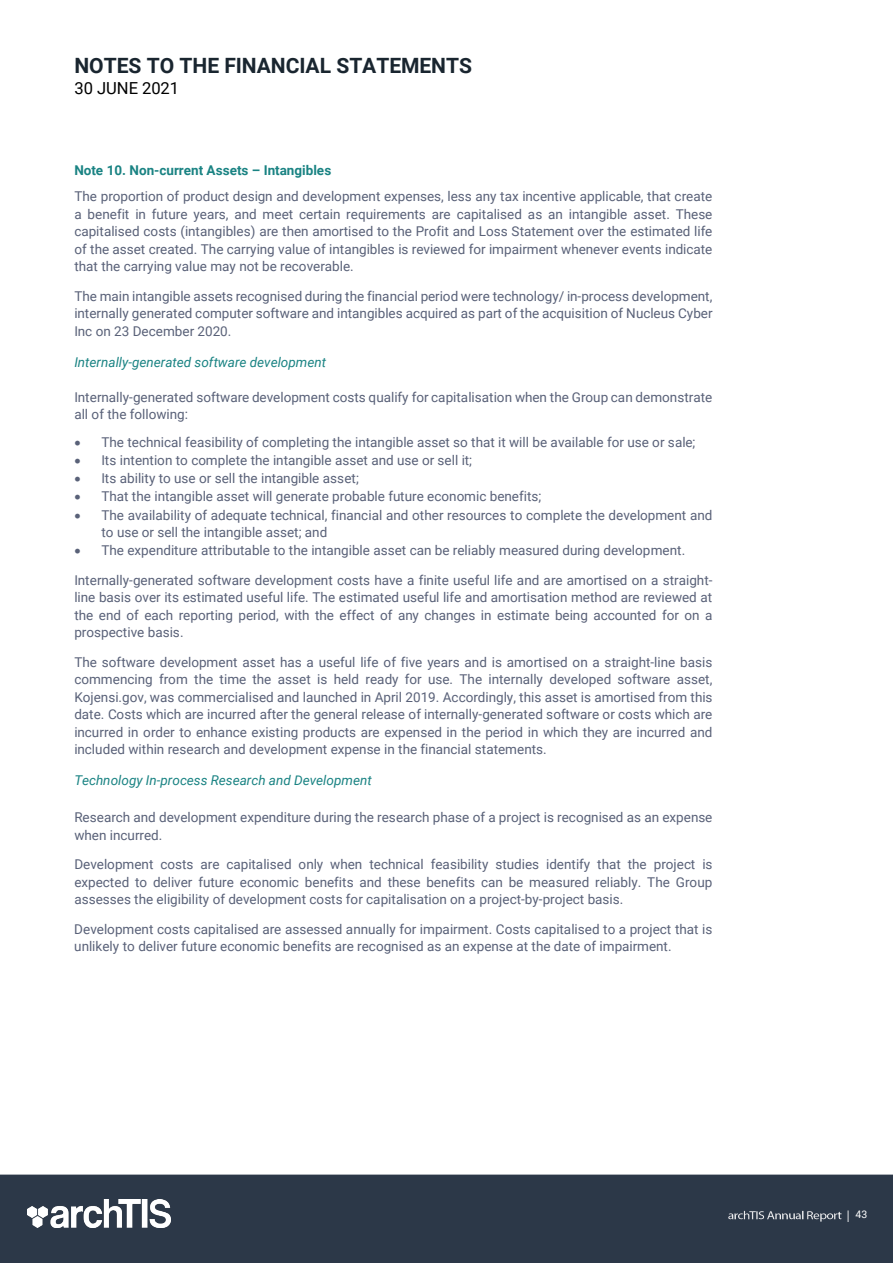
<style>
.page{position:relative;width:893px;height:1263px;background:#fff}
.page>*{position:absolute;margin:0;border:0;box-sizing:border-box;transform-origin:0 0}
.t1{font:700 21px "Roboto";color:#19252f}
.t2{font:16.5px "Roboto";letter-spacing:.005em;color:#000}
.t3{font:13.5px/17.5px "Roboto";color:#596178;text-align:justify}
.t4{font:italic 13.5px "Roboto";color:#1a8383}
.t5{font:700 13.5px "Roboto";color:#1a8383}
.t6{font:10.5px "Roboto";color:#fff}
.s1{font-style:inherit}
</style>
<div class="page">
<div style="left:0;top:1174px;width:893px;height:89px;background:#2c3848"></div>
<img style="left:27px;top:1200px;width:144px;height:28px">
<h1 class="t1" style="left:74px;top:51px;width:399px">NOTES TO THE FINANCIAL STATEMENTS</h1>
<p class="t2" style="left:74px;top:77px;width:106px">30 JUNE 2021</p>
<p class="t5" style="left:74px;top:161px;width:258px">Note 10. Non-current Assets – Intangibles</p>
<p class="t3" style="left:74px;top:187px;width:640px">The proportion of product design and development expenses, less any tax incentive applicable, that create a benefit in future years, and meet certain requirements are capitalised as an intangible asset. These capitalised costs (intangibles) are then amortised to the Profit and Loss Statement over the estimated life of the asset created. The carrying value of intangibles is reviewed for impairment whenever events indicate that the carrying value may not be recoverable.</p>
<p class="t3" style="left:74px;top:287px;width:640px">The main intangible assets recognised during the financial period were technology/ in-process development, internally generated computer software and intangibles acquired as part of the acquisition of Nucleus Cyber Inc on 23 December 2020.</p>
<p class="t4" style="left:74px;top:352px;width:253px">Internally-generated software development</p>
<p class="t3" style="left:74px;top:388px;width:640px">Internally-generated software development costs qualify for capitalisation when the Group can demonstrate all of the following:</p>
<p class="t3" style="left:74px;top:432px;width:623px">• The technical feasibility of completing the intangible asset so that it will be available for use or sale;</p>
<p class="t3" style="left:74px;top:451px;width:399px">• Its intention to complete the intangible asset and use or sell it;</p>
<p class="t3" style="left:74px;top:469px;width:286px">• Its ability to use or sell the intangible asset;</p>
<p class="t3" style="left:74px;top:487px;width:469px">• That the intangible asset will generate probable future economic benefits;</p>
<p class="t3" style="left:101px;top:505px;width:613px;text-indent:-27px">• The availability of adequate technical, financial and other resources to complete the development and to use or sell the intangible asset; and</p>
<p class="t3" style="left:74px;top:535px;width:640px;line-height:29.5px">• The expenditure attributable to the intangible asset can be reliably measured during development.<br>Internally-generated software development costs have a finite useful life and are amortised on a straight-</p>
<p class="t3" style="left:74px;top:588px;width:640px">line basis over its estimated useful life. The estimated useful life and amortisation method are reviewed at the end of each reporting period, with the effect of any changes in estimate being accounted for on a prospective basis.</p>
<p class="t3" style="left:74px;top:652px;width:640px">The software development asset has a useful life of five years and is amortised on a straight-line basis commencing from the time the asset is held ready for use. The internally developed software asset, Kojensi.gov, was commercialised and launched in April 2019. Accordingly, this asset is amortised from this date. Costs which are incurred after the general release of internally-generated software or costs which are incurred in order to enhance existing products are expensed in the period in which they are incurred and included within research and development expense in the financial statements.</p>
<p class="t4" style="left:74px;top:771px;width:299px">Technology In-process Research and Development</p>
<p class="t3" style="left:74px;top:808px;width:640px">Research and development expenditure during the research phase of a project is recognised as an expense when incurred.</p>
<p class="t3" style="left:74px;top:855px;width:640px">Development costs are capitalised only when technical feasibility studies identify that the project is expected to deliver future economic benefits and these benefits can be measured reliably. The Group assesses the eligibility of development costs for capitalisation on a project-by-project basis.</p>
<p class="t3" style="left:74px;top:919px;width:640px">Development costs capitalised are assessed annually for impairment. Costs capitalised to a project that is unlikely to deliver future economic benefits are recognised as an expense at the date of impairment.</p>
<p class="t6" style="left:856px;top:1206px;width:13px">4<span class="s1">3</span></p>
</div>
